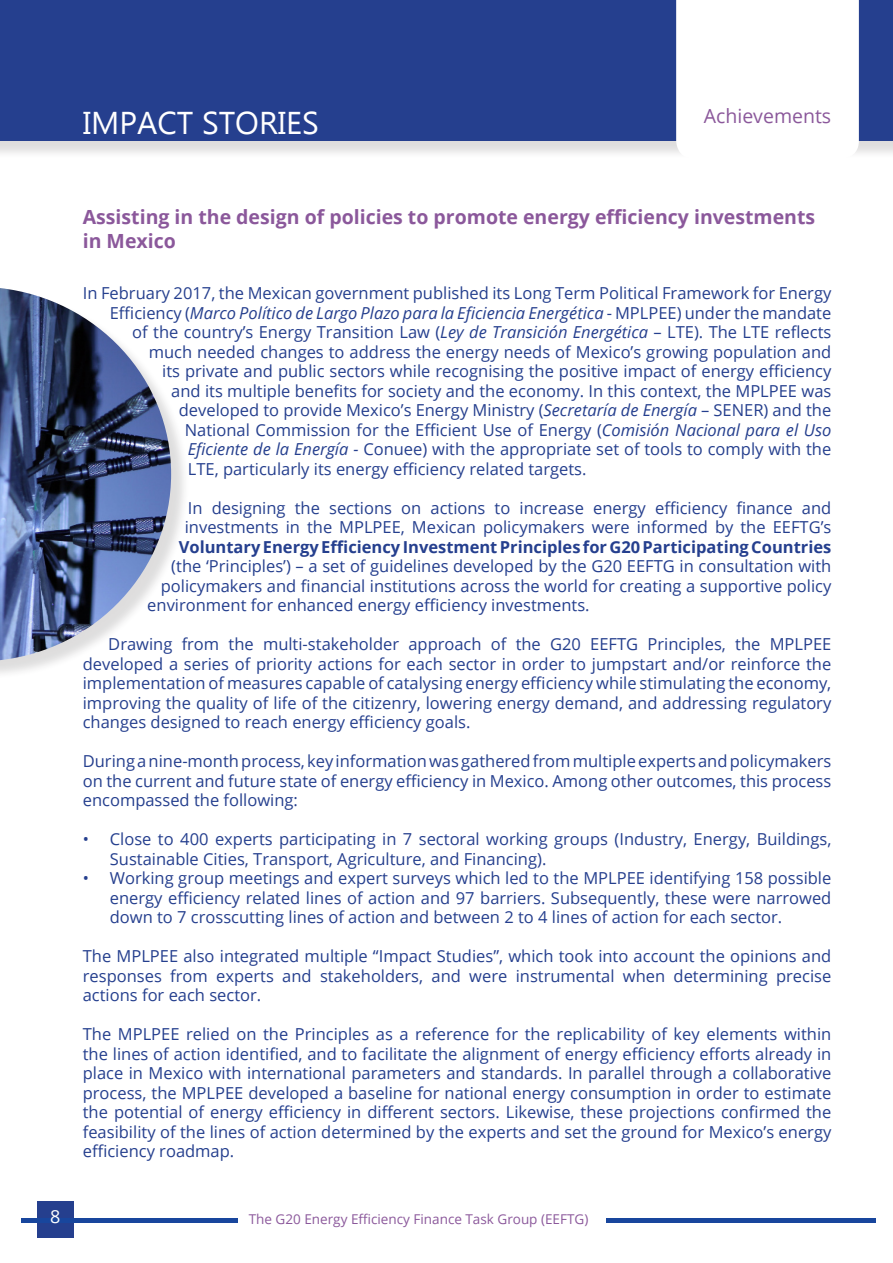
<style>
.page{position:relative;width:893px;height:1263px;background:#fff}
.page>*{position:absolute;margin:0;border:0;box-sizing:border-box;transform-origin:0 0}
.Subtilte__blue{font:31.5px "Gadugi";color:#fff}
.Subtilte__blue-2{font:700 19.5px/23.4px "Open Sans";color:#8b589b}
.Subtilte__blue-3{font:19.5px "Open Sans";color:#8b589b}
.t1{font:18px "Open Sans";color:#fff}
.Footnote_v2{font:16.5px/19.5px "Open Sans";color:#253f8e;text-align:justify}
.Footnote_v2-2{font:italic 16.5px "Open Sans";color:#253f8e}
.Footnote_v2-3{font:700 16.5px "Open Sans";color:#253f8e}
.Footnote_v2-4{font:13.5px "Open Sans";color:#8b589b}
.s1{font-style:normal}
.s2{font-style:italic}
</style>
<div class="page">
<div style="left:38px;top:1201px;width:36px;height:37px;background:#253f8e"></div>
<div style="left:22px;top:1218px;width:854px;height:5px;background:#18469d"></div>
<div style="left:238px;top:1213px;width:368px;height:18px;background:#fff"></div>
<div style="left:0;top:2px;width:893px;height:157px;background:#231f20;opacity:.15"></div>
<div style="left:0;top:0;width:893px;height:141px;background:#253f8e"></div>
<div style="left:0;top:289px;width:190px;height:391px;background:#231f20;opacity:.15"></div>
<img style="left:0;top:288px;width:171px;height:372px">
<div style="left:676px;top:0;width:183px;height:159px;background:#fff"></div>
<p class="Subtilte__blue" style="left:83px;top:104px;width:238px">IMPACT STORIES</p>
<p class="Subtilte__blue-3" style="left:704px;top:102px;width:129px">Achievements</p>
<p class="Subtilte__blue-2" style="left:83px;top:205px;width:734px">Assisting in the design of policies to promote energy efficiency investments in Mexico</p>
<p class="Footnote_v2" style="left:83px;top:283px;width:750px">In February 2017, the Mexican government published its Long Term Political Framework for Energy</p>
<p class="Footnote_v2-2" style="left:110px;top:301px;width:723px"><span class="s1">Efficiency (</span>Marco Político de Largo Plazo para la Eficiencia Energética <span class="s1">- MPLPEE) under the mandate</span></p>
<p class="Footnote_v2" style="left:132px;top:322px;width:700px">of the country’s Energy Transition Law (<span class="s2">Ley de Transición Energética</span> – LTE). The LTE reflects</p>
<p class="Footnote_v2" style="left:149px;top:342px;width:684px">much needed changes to address the energy needs of Mexico’s growing population and</p>
<p class="Footnote_v2" style="left:162px;top:361px;width:671px">its private and public sectors while recognising the positive impact of energy efficiency</p>
<p class="Footnote_v2" style="left:171px;top:381px;width:662px">and its multiple benefits for society and the economy. In this context, the MPLPEE was</p>
<p class="Footnote_v2" style="left:179px;top:400px;width:654px">developed to provide Mexico’s Energy Ministry (<span class="s2">Secretaría de Energía</span> – SENER) and the</p>
<p class="Footnote_v2" style="left:185px;top:420px;width:648px">National Commission for the Efficient Use of Energy (<span class="s2">Comisión Nacional para el Uso</span></p>
<p class="Footnote_v2" style="left:188px;top:439px;width:645px"><span class="s2">Eficiente de la Energía -</span> Conuee) with the appropriate set of tools to comply with the</p>
<p class="Footnote_v2" style="left:188px;top:459px;width:400px">LTE, particularly its energy efficiency related targets.</p>
<p class="Footnote_v2" style="left:188px;top:498px;width:645px">In designing the sections on actions to increase energy efficiency finance and</p>
<p class="Footnote_v2" style="left:185px;top:517px;width:648px">investments in the MPLPEE, Mexican policymakers were informed by the EEFTG’s</p>
<p class="Footnote_v2-3" style="left:179px;top:535px;width:654px">Voluntary Energy Efficiency Investment Principles for G20 Participating Countries</p>
<p class="Footnote_v2" style="left:171px;top:556px;width:662px">(the ‘Principles’) – a set of guidelines developed by the G20 EEFTG in consultation with</p>
<p class="Footnote_v2" style="left:161px;top:576px;width:672px">policymakers and financial institutions across the world for creating a supportive policy</p>
<p class="Footnote_v2" style="left:147px;top:595px;width:444px">environment for enhanced energy efficiency investments.</p>
<p class="Footnote_v2" style="left:83px;top:634px;width:750px;text-indent:25px">Drawing from the multi-stakeholder approach of the G20 EEFTG Principles, the MPLPEE developed a series of priority actions for each sector in order to jumpstart and/or reinforce the implementation of measures capable of catalysing energy efficiency while stimulating the economy, improving the quality of life of the citizenry, lowering energy demand, and addressing regulatory changes designed to reach energy efficiency goals.</p>
<p class="Footnote_v2" style="left:83px;top:751px;width:750px">During a nine-month process, key information was gathered from multiple experts and policymakers on the current and future state of energy efficiency in Mexico. Among other outcomes, this process encompassed the following:</p>
<p class="Footnote_v2" style="left:110px;top:829px;width:723px;text-indent:-27px">• Close to 400 experts participating in 7 sectoral working groups (Industry, Energy, Buildings,<br>Sustainable Cities, Transport, Agriculture, and Financing).</p>
<p class="Footnote_v2" style="left:110px;top:868px;width:723px;text-indent:-27px">• Working group meetings and expert surveys which led to the MPLPEE identifying 158 possible energy efficiency related lines of action and 97 barriers. Subsequently, these were narrowed down to 7 crosscutting lines of action and between 2 to 4 lines of action for each sector.</p>
<p class="Footnote_v2" style="left:83px;top:946px;width:750px">The MPLPEE also integrated multiple “Impact Studies”, which took into account the opinions and responses from experts and stakeholders, and were instrumental when determining precise actions for each sector.</p>
<p class="Footnote_v2" style="left:83px;top:1024px;width:750px">The MPLPEE relied on the Principles as a reference for the replicability of key elements within the lines of action identified, and to facilitate the alignment of energy efficiency efforts already in place in Mexico with international parameters and standards. In parallel through a collaborative process, the MPLPEE developed a baseline for national energy consumption in order to estimate the potential of energy efficiency in different sectors. Likewise, these projections confirmed the feasibility of the lines of action determined by the experts and set the ground for Mexico’s energy efficiency roadmap.</p>
<p class="t1" style="left:50px;top:1204px;width:12px">8</p>
<p class="Footnote_v2-4" style="left:249px;top:1210px;width:341px">The G20 Energy Efficiency Finance Task Group (EEFTG)</p>
</div>
